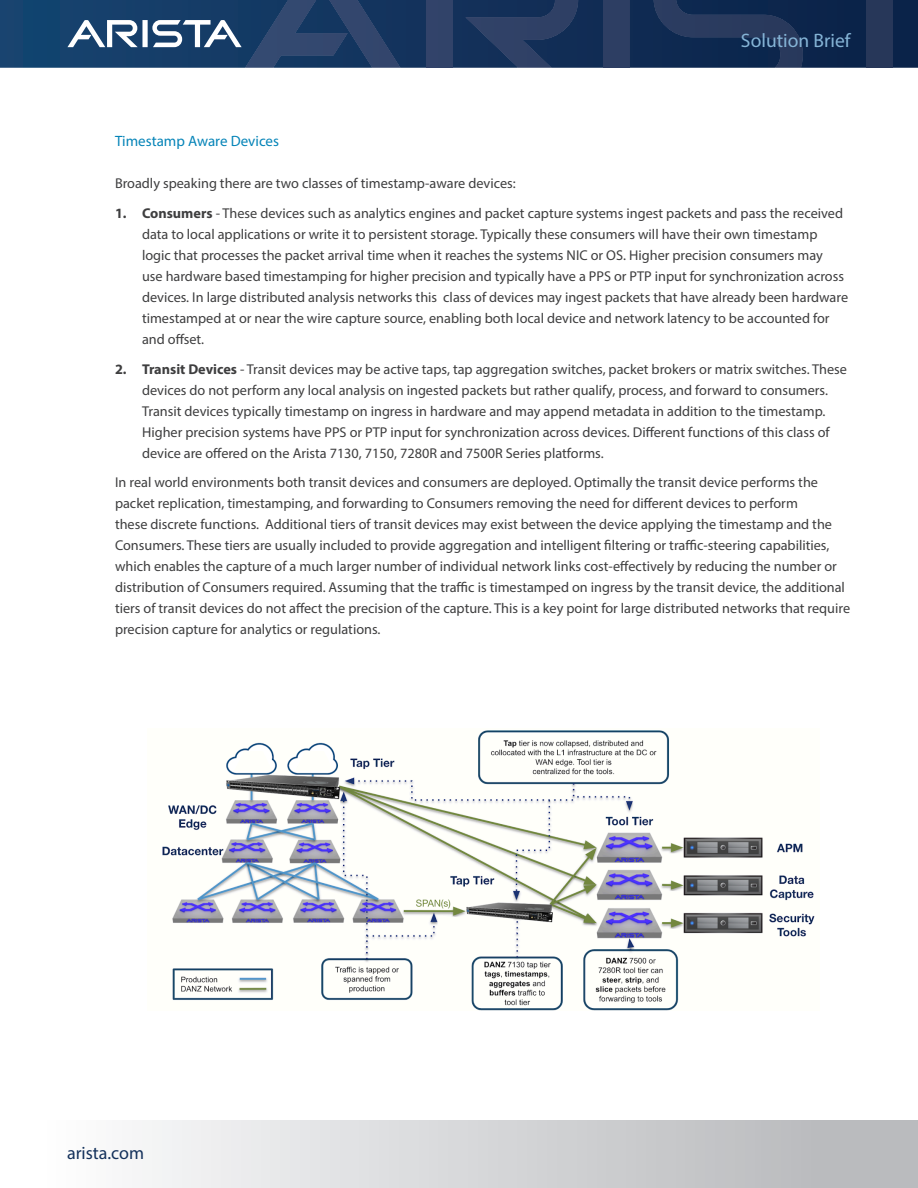
<style>
.page{position:relative;width:918px;height:1188px;background:#fff}
.page>*{position:absolute;margin:0;border:0;box-sizing:border-box;transform-origin:0 0}
.t1{font:19.5px "Myriad Pro";color:#85b4d6}
.t2{font:18px "Myriad Pro";color:#14315b}
.Main_body_subhead{font:15px "Myriad Pro";color:#0584b8}
.Main_body_text{font:14.25px/21px "Myriad Pro";color:#3e3e3f}
.s1{font-weight:700}
</style>
<div class="page">
<svg style="left:0;top:0;width:918px;height:68px;background:#103059"></svg>
<div style="left:426px;top:0;width:26px;height:68px;background:#314369"></div>
<svg style="left:465px;top:0;width:113px;height:68px;background:#20375e"></svg>
<svg style="left:67px;top:0;width:333px;height:68px;background:#2f4e75"></svg>
<div style="left:604px;top:0;width:26px;height:68px;background:#2d3e63"></div>
<svg style="left:654px;top:0;width:149px;height:68px;background:#182f55"></svg>
<div style="left:867px;top:0;width:26px;height:68px;background:#273759"></div>
<div style="left:0;top:1120px;width:918px;height:68px;background:linear-gradient(to right,#fff,#b3b4b7)"></div>
<img style="left:162px;top:730px;width:653px;height:280px">
<h1 class="t1" style="left:741px;top:29px;width:111px">Solution Brief</h1>
<p class="Main_body_subhead" style="left:115px;top:132px;width:166px">Timestamp Aware Devices</p>
<p class="Main_body_text" style="left:115px;top:173px;width:402px">Broadly speaking there are two classes of timestamp-aware devices:</p>
<p class="Main_body_text" style="left:142px;top:202px;width:708px;text-indent:-27px"><span class="s1">1. Consumers</span> - These devices such as analytics engines and packet capture systems ingest packets and pass the received data to local applications or write it to persistent storage. Typically these consumers will have their own timestamp logic that processes the packet arrival time when it reaches the systems NIC or OS. Higher precision consumers may<br>use hardware based timestamping for higher precision and typically have a PPS or PTP input for synchronization across devices. In large distributed analysis networks this class of devices may ingest packets that have already been hardware timestamped at or near the wire capture source, enabling both local device and network latency to be accounted for and offset.</p>
<p class="Main_body_text" style="left:142px;top:358px;width:706px;text-indent:-27px"><span class="s1">2. Transit Devices</span> - Transit devices may be active taps, tap aggregation switches, packet brokers or matrix switches. These devices do not perform any local analysis on ingested packets but rather qualify, process, and forward to consumers.<br>Transit devices typically timestamp on ingress in hardware and may append metadata in addition to the timestamp.<br>Higher precision systems have PPS or PTP input for synchronization across devices. Different functions of this class of device are offered on the Arista 7130, 7150, 7280R and 7500R Series platforms.</p>
<p class="Main_body_text" style="left:115px;top:472px;width:737px">In real world environments both transit devices and consumers are deployed. Optimally the transit device performs the packet replication, timestamping, and forwarding to Consumers removing the need for different devices to perform<br>these discrete functions. Additional tiers of transit devices may exist between the device applying the timestamp and the Consumers. These tiers are usually included to provide aggregation and intelligent filtering or traffic-steering capabilities, which enables the capture of a much larger number of individual network links cost-effectively by reducing the number or distribution of Consumers required. Assuming that the traffic is timestamped on ingress by the transit device, the additional tiers of transit devices do not affect the precision of the capture. This is a key point for large distributed networks that require precision capture for analytics or regulations.</p>
<p class="t2" style="left:67px;top:1142px;width:79px">arista.com</p>
</div>
